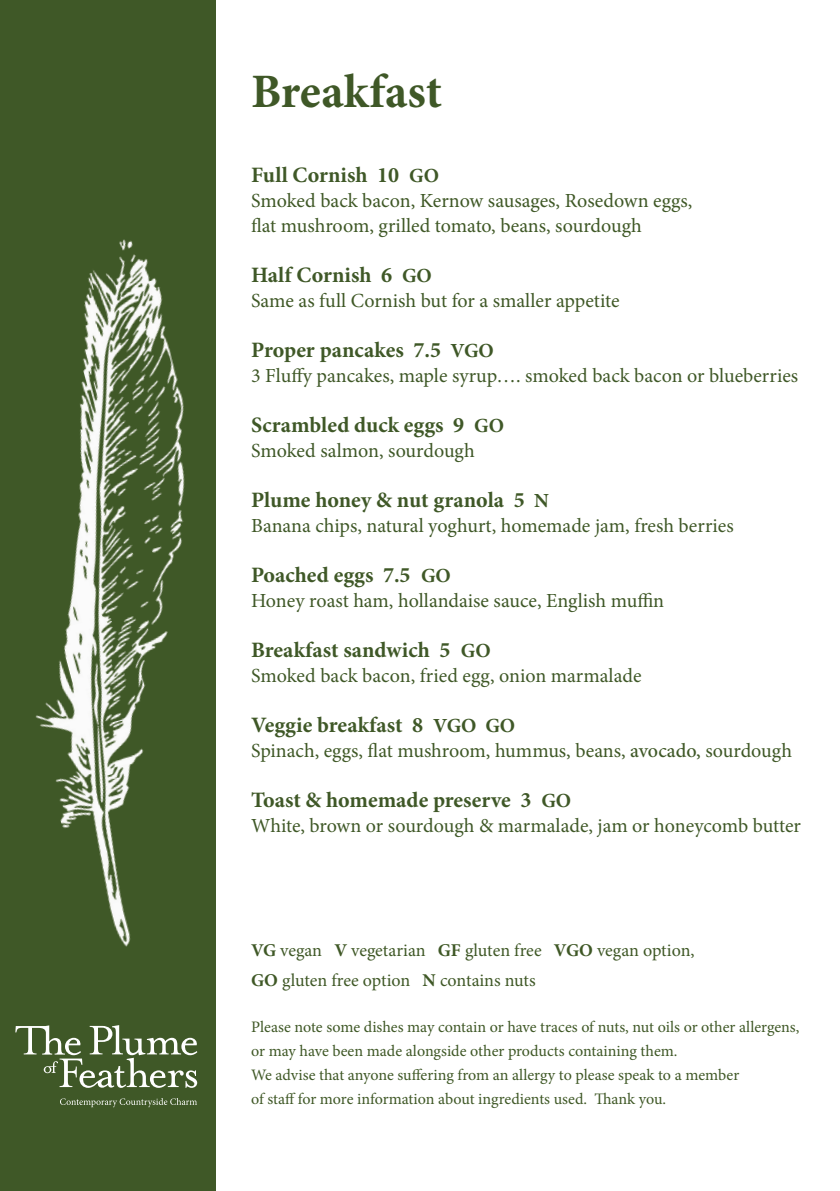
<style>
.page{position:relative;width:840px;height:1191px;background:#fff}
.page>*{position:absolute;margin:0;border:0;box-sizing:border-box;transform-origin:0 0}
.t1{font:700 48px "Minion Pro";color:#3f5827}
.t2{font:700 22px "Minion Pro";color:#3f5827}
.t3{font:20px "Minion Pro";color:#3f5827}
.t4{font:20px "Minion Pro";color:#3f5826}
.t5{font:18px "Minion Pro";letter-spacing:-.005em;color:#3f5826}
.t6{font:16px "Minion Pro";letter-spacing:-.005em;color:#3f5826}
.s1{font-size:20px}
.s2{font-weight:500;color:#3f5827}
.s3{font-weight:700}
</style>
<div class="page">
<div style="left:0;top:0;width:215px;height:1191px;background:#3f5827"></div>
<img style="left:35px;top:221px;width:181px;height:758px">
<svg style="left:15px;top:1025px;width:182px;height:62px"></svg>
<svg style="left:60px;top:1098px;width:137px;height:9px"></svg>
<p class="t1" style="left:251px;top:58px;width:192px">Breakfast</p>
<p class="t2" style="left:251px;top:160px;width:189px">Full Cornish 10 <span class="s1">GO</span></p>
<p class="t4" style="left:251px;top:187px;width:442px">Smoked back bacon, Kernow sausages, Rosedown eggs,</p>
<p class="t4" style="left:251px;top:212px;width:392px">flat mushroom, grilled tomato, beans, sourdough</p>
<p class="t2" style="left:251px;top:260px;width:182px">Half Cornish 6 <span class="s1">GO</span></p>
<p class="t4" style="left:251px;top:287px;width:370px">Same as full Cornish but for a smaller appetite</p>
<p class="t2" style="left:251px;top:335px;width:244px">Proper pancakes 7.5 <span class="s1">VGO</span></p>
<p class="t3" style="left:251px;top:362px;width:548px">3 Fluffy pancakes, maple syrup…. smoked back bacon or blueberries</p>
<p class="t2" style="left:251px;top:410px;width:254px">Scrambled duck eggs 9 <span class="s1">GO</span></p>
<p class="t3" style="left:251px;top:437px;width:225px">Smoked salmon, sourdough</p>
<p class="t2" style="left:251px;top:485px;width:299px">Plume honey &amp; nut granola 5 <span class="s1">N</span></p>
<p class="t3" style="left:251px;top:512px;width:484px">Banana chips, natural yoghurt, homemade jam, fresh berries</p>
<p class="t2" style="left:251px;top:560px;width:201px">Poached eggs 7.5 <span class="s1">GO</span></p>
<p class="t3" style="left:251px;top:587px;width:414px">Honey roast ham, hollandaise sauce, English muffin</p>
<p class="t2" style="left:251px;top:635px;width:241px">Breakfast sandwich 5 <span class="s1">GO</span></p>
<p class="t3" style="left:251px;top:662px;width:392px">Smoked back bacon, fried egg, onion marmalade</p>
<p class="t2" style="left:251px;top:710px;width:265px">Veggie breakfast 8 <span class="s1">VGO GO</span></p>
<p class="t4" style="left:251px;top:737px;width:542px">Spinach, eggs, flat mushroom, hummus, beans, <span class="s2">avocado,</span> sourdough</p>
<p class="t2" style="left:251px;top:785px;width:321px">Toast &amp; homemade preserve 3 <span class="s1">GO</span></p>
<p class="t3" style="left:251px;top:812px;width:551px">White, brown or sourdough &amp; marmalade, jam or honeycomb butter</p>
<p class="t5" style="left:251px;top:937px;width:445px"><span class="s3">VG</span> vegan <span class="s3">V</span> vegetarian <span class="s3">GF</span> gluten free <span class="s3">VGO</span> vegan option,</p>
<p class="t5" style="left:251px;top:967px;width:286px"><span class="s3">GO</span> gluten free option <span class="s3">N</span> contains nuts</p>
<p class="t6" style="left:251px;top:1016px;width:549px">Please note some dishes may contain or have traces of nuts, nut oils or other allergens,</p>
<p class="t6" style="left:251px;top:1040px;width:427px">or may have been made alongside other products containing them.</p>
<p class="t6" style="left:251px;top:1064px;width:489px">We advise that anyone suffering from an allergy to please speak to a member</p>
<p class="t6" style="left:251px;top:1088px;width:416px">of staff for more information about ingredients used. Thank you.</p>
</div>
